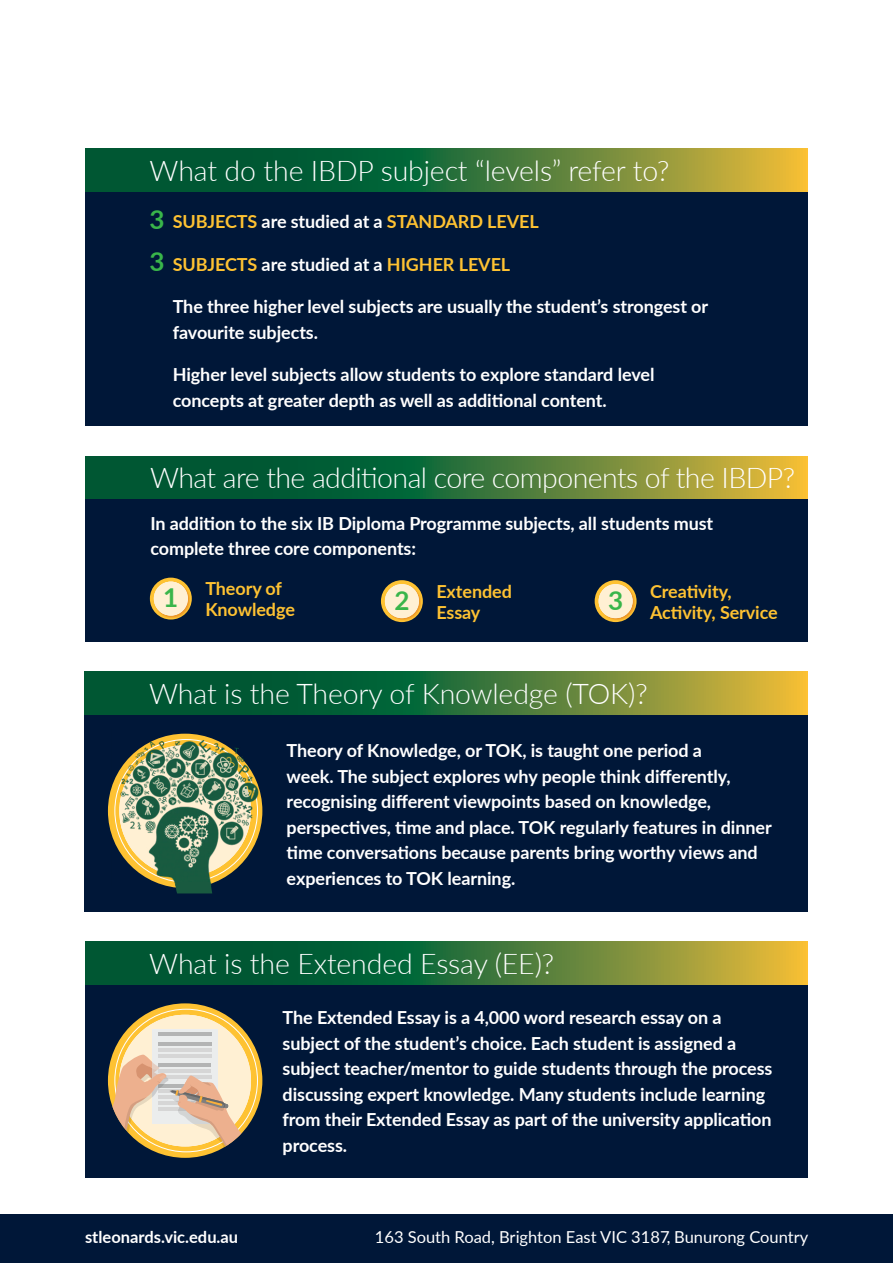
<style>
.page{position:relative;width:893px;height:1263px;background:#fff}
.page>*{position:absolute;margin:0;border:0;box-sizing:border-box;transform-origin:0 0}
.t1{font:300 28.5px "Lato";letter-spacing:-.01em;color:#fff}
.t2{font:700 25.95px/41.8px "Lato";color:#39b54a}
.t3{font:700 18px/25.5px "Lato";letter-spacing:-.005em;color:#fff}
.t4{font:700 18px/21px "Lato";letter-spacing:-.005em;color:#fec232}
.t5{font:16.5px "Lato";color:#fff}
.t6{font:700 16.5px "Lato";color:#fff}
.s1{color:#fff}
</style>
<div class="page">
<div style="left:85px;top:714px;width:723px;height:197px;background:#001738"></div>
<div style="left:85px;top:191px;width:723px;height:235px;background:#001738"></div>
<svg style="left:85px;top:148px;width:723px;height:43px;background:#447738"></svg>
<div style="left:85px;top:499px;width:723px;height:142px;background:#001738"></div>
<svg style="left:85px;top:456px;width:723px;height:43px;background:#447738"></svg>
<div style="left:150px;top:578px;width:42px;height:41px;background:#fec232;border-radius:50%"></div>
<div style="left:153px;top:581px;width:37px;height:37px;background:#da6c20;opacity:.5"></div>
<div style="left:154px;top:582px;width:34px;height:34px;background:#fff0d3;border-radius:17px"></div>
<svg style="left:381px;top:580px;width:42px;height:42px"></svg>
<div style="left:385px;top:584px;width:36px;height:36px;background:#da6c20;opacity:.5"></div>
<div style="left:385px;top:584px;width:34px;height:34px;background:#fff0d3;border-radius:17px"></div>
<svg style="left:595px;top:580px;width:42px;height:42px"></svg>
<div style="left:598px;top:584px;width:37px;height:36px;background:#da6c20;opacity:.5"></div>
<div style="left:599px;top:584px;width:34px;height:34px;background:#fff0d3;border-radius:17px"></div>
<div style="left:85px;top:984px;width:723px;height:193px;background:#001738"></div>
<svg style="left:108px;top:1003px;width:154px;height:155px;background:#f7c345"></svg>
<div style="left:119px;top:1015px;width:132px;height:131px;background:#fff0d3;border-radius:66px"></div>
<svg style="left:85px;top:941px;width:723px;height:43px;background:#447738"></svg>
<div style="left:152px;top:1029px;width:66px;height:94px;background:linear-gradient(to right,#ebeded,#ebeded)"></div>
<hr style="left:158px;top:1042px;width:53px;height:4px;background:#b3b4b4">
<hr style="left:158px;top:1033px;width:53px;height:3px;background:#b3b4b4">
<hr style="left:158px;top:1048px;width:53px;height:4px;background:#d6d6d6">
<hr style="left:158px;top:1054px;width:53px;height:4px;background:#d6d6d6">
<svg style="left:108px;top:1055px;width:149px;height:95px"></svg>
<svg style="left:85px;top:671px;width:723px;height:43px;background:#447838"></svg>
<img style="left:109px;top:733px;width:152px;height:153px">
<svg style="left:175px;top:880px;width:37px;height:13px"></svg>
<div style="left:0;top:1214px;width:893px;height:49px;background:#001738"></div>
<h1 class="t1" style="left:150px;top:151px;width:521px">What do the IBDP subject “levels” refer to?</h1>
<p class="t4" style="left:173px;top:210px;width:368px">SUBJECTS <span class="s1">are studied at a</span> STANDARD LEVEL</p>
<p class="t4" style="left:173px;top:253px;width:339px">SUBJECTS <span class="s1">are studied at a</span> HIGHER LEVEL</p>
<p class="t3" style="left:173px;top:293px;width:537px">The three higher level subjects are usually the student’s strongest or favourite subjects.</p>
<p class="t3" style="left:173px;top:361px;width:483px">Higher level subjects allow students to explore standard level concepts at greater depth as well as additional content.</p>
<h2 class="t2" style="left:150px;top:197px;width:17px">3<br>3</h2>
<h1 class="t1" style="left:150px;top:458px;width:646px">What are the additional core components of the IBDP?</h1>
<p class="t3" style="left:150px;top:509px;width:564px">In addition to the six IB Diploma Programme subjects, all students must complete three core components:</p>
<p class="t4" style="left:205px;top:577px;width:91px">Theory of<br>Knowledge</p>
<p class="t4" style="left:436px;top:580px;width:77px">Extended<br>Essay</p>
<p class="t4" style="left:650px;top:580px;width:129px">Creativity,<br>Activity, Service</p>
<h2 class="t2" style="left:163px;top:575px;width:17px">1</h2>
<h2 class="t2" style="left:394px;top:578px;width:17px">2</h2>
<h2 class="t2" style="left:608px;top:578px;width:17px">3</h2>
<h1 class="t1" style="left:149px;top:674px;width:500px">What is the Theory of Knowledge (TOK)?</h1>
<p class="t3" style="left:287px;top:737px;width:487px">Theory of Knowledge, or TOK, is taught one period a<br>week. The subject explores why people think differently, recognising different viewpoints based on knowledge, perspectives, time and place. TOK regularly features in dinner time conversations because parents bring worthy views and experiences to TOK learning.</p>
<h1 class="t1" style="left:149px;top:944px;width:406px">What is the Extended Essay (EE)?</h1>
<p class="t3" style="left:283px;top:1004px;width:491px">The Extended Essay is a 4,000 word research essay on a subject of the student’s choice. Each student is assigned a subject teacher/mentor to guide students through the process discussing expert knowledge. Many students include learning from their Extended Essay as part of the university application process.</p>
<p class="t6" style="left:85px;top:1225px;width:155px">stleonards.vic.edu.au</p>
<p class="t5" style="left:375px;top:1225px;width:435px">163 South Road, Brighton East VIC 3187, Bunurong Country</p>
</div>
